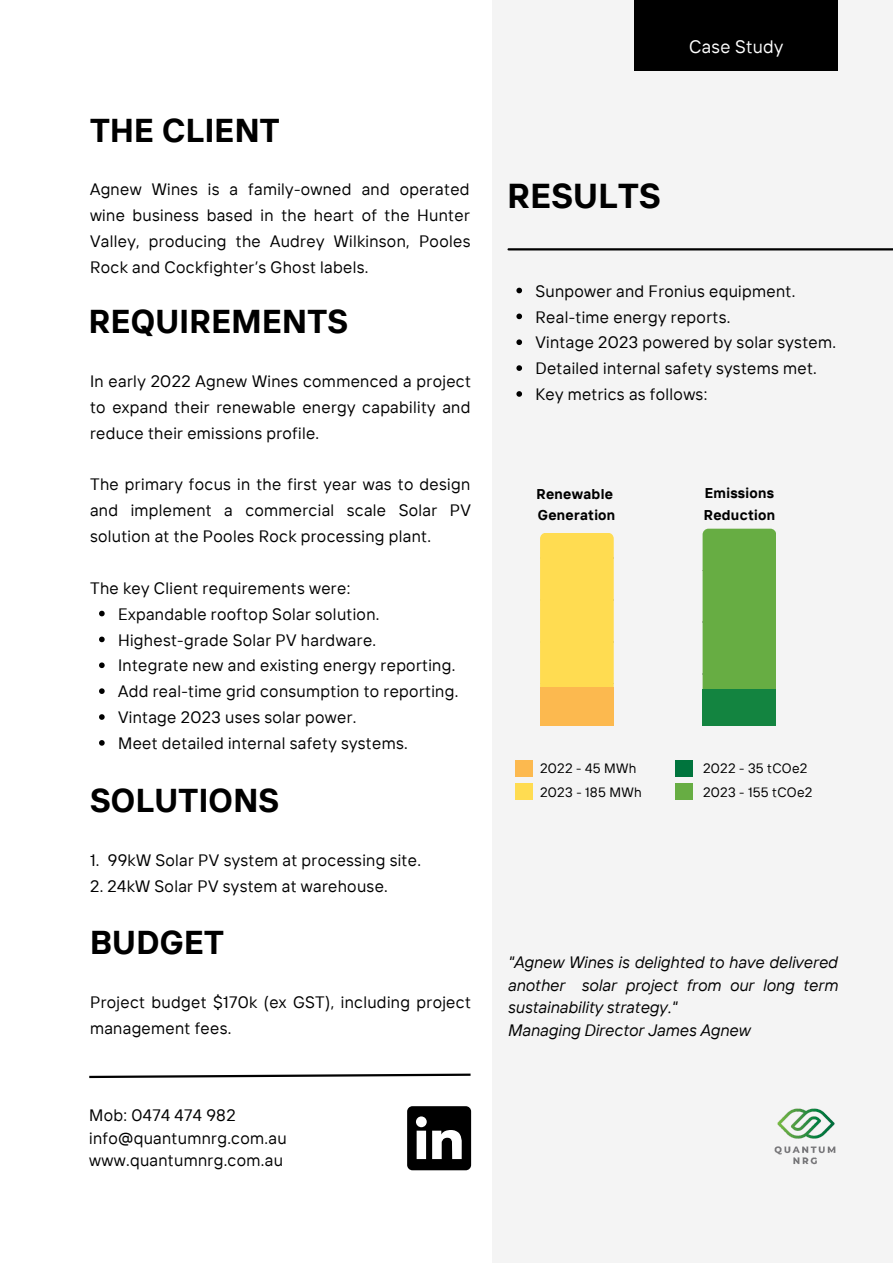
<style>
.page{position:relative;width:893px;height:1264px;background:#fff}
.page>*{position:absolute;margin:0;border:0;box-sizing:border-box;transform-origin:0 0}
.t1{font:700 34.5px "TT Interphases";letter-spacing:.01em;color:#000}
.t2{font:700 33px "TT Interphases";letter-spacing:.01em;color:#000}
.t3{font:18px "TT Interphases";letter-spacing:.02em;color:#fff}
.t4{font:16.5px/25.8px "TT Interphases";letter-spacing:.02em;color:#000;text-align:justify}
.t5{font:italic 16.5px/22.5px "TT Interphases";color:#000;text-align:justify}
.t6{font:700 14.1px "TT Interphases";letter-spacing:.02em;color:#000}
.t7{font:13.5px "TT Interphases";letter-spacing:.02em;color:#000}
</style>
<div class="page">
<div style="left:492px;top:0;width:400px;height:1262px;background:#f4f4f4"></div>
<div style="left:634px;top:0;width:203px;height:71px;background:#000"></div>
<hr style="left:508px;top:248px;width:384px;height:2px;background:#000">
<svg style="left:407px;top:1106px;width:64px;height:64px"></svg>
<img style="left:774px;top:1108px;width:62px;height:57px">
<svg style="left:89px;top:1073px;width:382px;height:6px"></svg>
<hr style="left:540px;top:725px;width:73px;height:1px;background:#000">
<div style="left:540px;top:533px;width:73px;height:155px;background:#ffdc51"></div>
<div style="left:540px;top:688px;width:73px;height:37px;background:#fcb94f"></div>
<div style="left:675px;top:760px;width:17px;height:17px;background:#00743d"></div>
<div style="left:675px;top:783px;width:17px;height:16px;background:#67ad43"></div>
<div style="left:515px;top:783px;width:18px;height:16px;background:#ffdc51"></div>
<div style="left:515px;top:760px;width:18px;height:17px;background:#fcb94f"></div>
<hr style="left:702px;top:725px;width:74px;height:1px;background:#000">
<div style="left:702px;top:528px;width:74px;height:161px;background:#67ad43"></div>
<div style="left:702px;top:689px;width:74px;height:36px;background:#138440"></div>
<svg style="left:516px;top:288px;width:6px;height:5px"></svg>
<svg style="left:516px;top:313px;width:6px;height:6px"></svg>
<svg style="left:516px;top:339px;width:6px;height:6px"></svg>
<svg style="left:516px;top:365px;width:6px;height:6px"></svg>
<svg style="left:516px;top:391px;width:6px;height:6px"></svg>
<svg style="left:99px;top:610px;width:6px;height:6px"></svg>
<svg style="left:99px;top:636px;width:6px;height:6px"></svg>
<svg style="left:99px;top:662px;width:6px;height:6px"></svg>
<svg style="left:99px;top:688px;width:6px;height:6px"></svg>
<svg style="left:99px;top:714px;width:6px;height:5px"></svg>
<svg style="left:99px;top:740px;width:6px;height:5px"></svg>
<p class="t2" style="left:90px;top:109px;width:191px">THE CLIENT</p>
<p class="t4" style="left:90px;top:176px;width:382px">Agnew Wines is a family-owned and operated wine business based in the heart of the Hunter Valley, producing the Audrey Wilkinson, Pooles Rock and Cockfighter’s Ghost labels.</p>
<p class="t2" style="left:89px;top:300px;width:261px">REQUIREMENTS</p>
<p class="t4" style="left:90px;top:368px;width:382px">In early 2022 Agnew Wines commenced a project to expand their renewable energy capability and reduce their emissions profile.</p>
<p class="t4" style="left:90px;top:471px;width:382px">The primary focus in the first year was to design and implement a commercial scale Solar PV solution at the Pooles Rock processing plant.</p>
<p class="t4" style="left:90px;top:574px;width:262px">The key Client requirements were:</p>
<p class="t4" style="left:118px;top:600px;width:263px">Expandable rooftop Solar solution.</p>
<p class="t4" style="left:118px;top:626px;width:259px">Highest-grade Solar PV hardware.</p>
<p class="t4" style="left:118px;top:652px;width:339px">Integrate new and existing energy reporting.</p>
<p class="t4" style="left:118px;top:678px;width:342px">Add real-time grid consumption to reporting.</p>
<p class="t4" style="left:118px;top:704px;width:240px">Vintage 2023 uses solar power.</p>
<p class="t4" style="left:118px;top:730px;width:291px">Meet detailed internal safety systems.</p>
<p class="t2" style="left:90px;top:779px;width:191px">SOLUTIONS</p>
<p class="t4" style="left:90px;top:847px;width:332px">1. 99kW Solar PV system at processing site.</p>
<p class="t4" style="left:90px;top:873px;width:299px">2. 24kW Solar PV system at warehouse.</p>
<p class="t2" style="left:90px;top:920px;width:135px">BUDGET</p>
<p class="t4" style="left:90px;top:988px;width:382px">Project budget $170k (ex GST), including project management fees.</p>
<p class="t4" style="left:89px;top:1102px;width:148px">Mob: 0474 474 982</p>
<p class="t4" style="left:89px;top:1124px;width:199px">info@quantumnrg.com.au</p>
<p class="t4" style="left:89px;top:1147px;width:195px">www.quantumnrg.com.au</p>
<p class="t3" style="left:689px;top:35px;width:96px">Case Study</p>
<p class="t1" style="left:507px;top:173px;width:155px">RESULTS</p>
<p class="t4" style="left:535px;top:277px;width:261px">Sunpower and Fronius equipment.</p>
<p class="t4" style="left:535px;top:303px;width:196px">Real-time energy reports.</p>
<p class="t4" style="left:535px;top:329px;width:302px">Vintage 2023 powered by solar system.</p>
<p class="t4" style="left:535px;top:355px;width:283px">Detailed internal safety systems met.</p>
<p class="t4" style="left:535px;top:381px;width:173px">Key metrics as follows:</p>
<p class="t6" style="left:536px;top:484px;width:78px">Renewable</p>
<p class="t6" style="left:538px;top:506px;width:79px">Generation</p>
<p class="t6" style="left:704px;top:484px;width:71px">Emissions</p>
<p class="t6" style="left:703px;top:505px;width:73px">Reduction</p>
<p class="t7" style="left:540px;top:759px;width:98px">2022 - 45 MWh</p>
<p class="t7" style="left:540px;top:783px;width:103px">2023 - 185 MWh</p>
<p class="t7" style="left:703px;top:759px;width:106px">2022 - 35 tCOe2</p>
<p class="t7" style="left:703px;top:783px;width:111px">2023 - 155 tCOe2</p>
<p class="t5" style="left:507px;top:951px;width:332px">"Agnew Wines is delighted to have delivered another solar project from our long term sustainability strategy."</p>
<p class="t5" style="left:507px;top:1018px;width:244px">Managing Director James Agnew</p>
</div>
